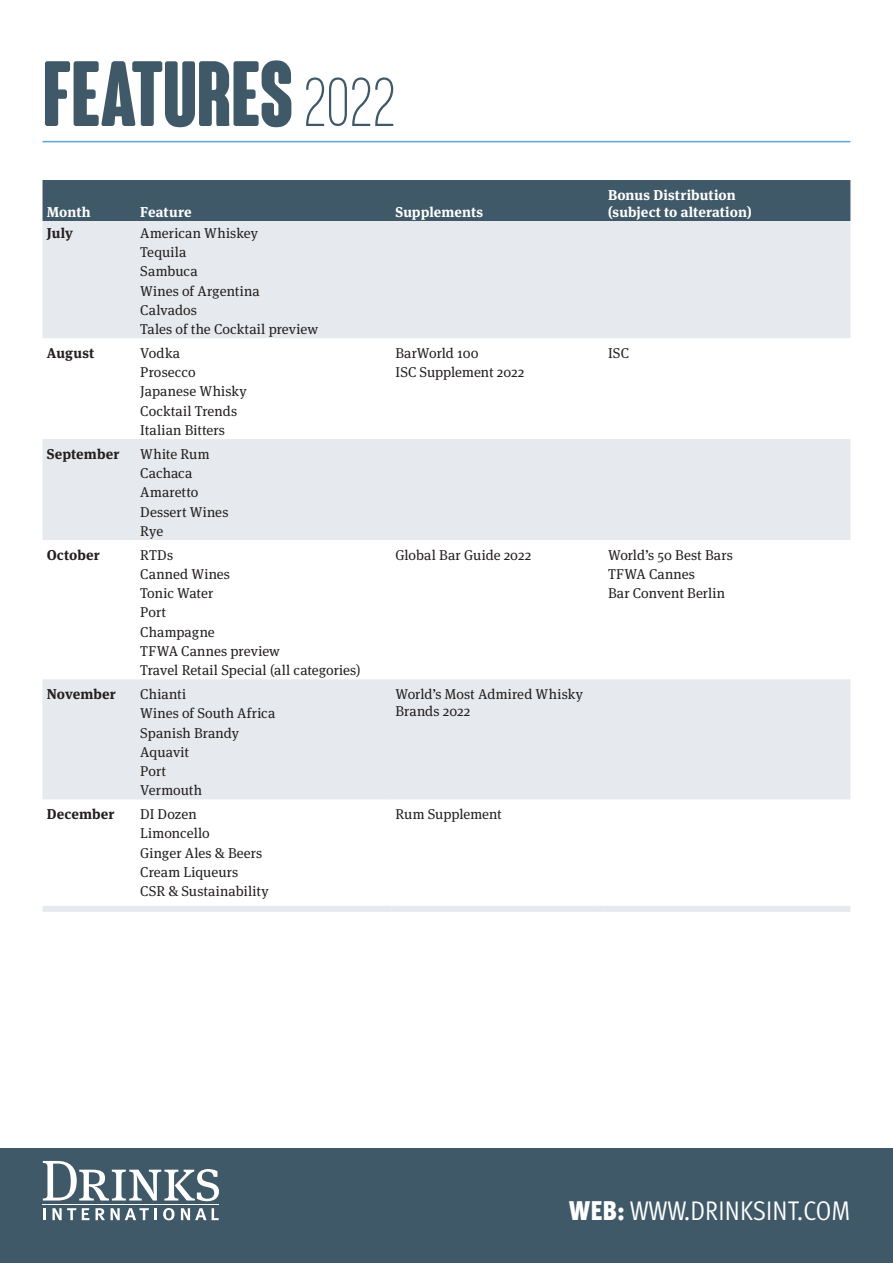
<style>
.page{position:relative;width:893px;height:1263px;background:#fff}
.page>*{position:absolute;margin:0;border:0;box-sizing:border-box;transform-origin:0 0}
.t1{font:700 condensed 90px "Coluna Rounded";color:#405968}
.t2{font:500 72px "Ostrich Sans";color:#405968}
.t3{font:27px "Meta OT Cond Norm";letter-spacing:.01em;color:#fff}
.Chart_text{font:14.25px/17.1px "Meta Serif OT";letter-spacing:.005em;color:#231f20}
.t4{font:700 14.25px/17.1px "Meta Serif OT";letter-spacing:.005em;color:#fff}
.t5{font:700 14.25px "Meta Serif OT";letter-spacing:.01em;color:#231f20}
.s1{font-family:"Meta OT";font-weight:900;font-stretch:condensed}
</style>
<div class="page">
<div style="left:0;top:1148px;width:893px;height:115px;background:#405968"></div>
<svg style="left:43px;top:1161px;width:176px;height:40px"></svg>
<hr style="left:43px;top:1204px;width:176px;height:1px;background:#fff">
<svg style="left:43px;top:1208px;width:2px;height:12px"></svg>
<svg style="left:52px;top:1208px;width:37px;height:12px"></svg>
<svg style="left:96px;top:1208px;width:9px;height:12px"></svg>
<svg style="left:111px;top:1208px;width:46px;height:12px"></svg>
<svg style="left:163px;top:1208px;width:11px;height:12px"></svg>
<svg style="left:181px;top:1208px;width:38px;height:12px"></svg>
<hr style="left:43px;top:141px;width:807px;height:1px;background:#55a9de">
<div style="left:43px;top:180px;width:807px;height:41px;background:#405968"></div>
<svg style="left:43px;top:221px;width:807px;height:578px;fill:#e6e9ed"></svg>
<div style="left:43px;top:906px;width:93px;height:6px;background:#e6e9ed"></div>
<div style="left:136px;top:906px;width:255px;height:6px;background:#e6e9ed"></div>
<div style="left:391px;top:906px;width:213px;height:6px;background:#e6e9ed"></div>
<div style="left:604px;top:906px;width:246px;height:6px;background:#e6e9ed"></div>
<p class="t1" style="left:43px;top:45px;width:252px">FEATURES</p>
<p class="t2" style="left:305px;top:68px;width:94px">2022</p>
<p class="t4" style="left:47px;top:203px;width:46px">Month</p>
<p class="t4" style="left:140px;top:203px;width:53px">Feature</p>
<p class="t4" style="left:395px;top:203px;width:89px">Supplements</p>
<p class="t5" style="left:47px;top:224px;width:28px">July</p>
<p class="Chart_text" style="left:140px;top:225px;width:119px">American Whiskey</p>
<p class="Chart_text" style="left:140px;top:244px;width:48px">Tequila</p>
<p class="Chart_text" style="left:140px;top:263px;width:59px">Sambuca</p>
<p class="Chart_text" style="left:140px;top:282px;width:121px">Wines of Argentina</p>
<p class="Chart_text" style="left:140px;top:301px;width:58px">Calvados</p>
<p class="Chart_text" style="left:140px;top:321px;width:179px">Tales of the Cocktail preview</p>
<p class="t5" style="left:47px;top:344px;width:49px">August</p>
<p class="Chart_text" style="left:140px;top:345px;width:41px">Vodka</p>
<p class="Chart_text" style="left:140px;top:364px;width:57px">Prosecco</p>
<p class="Chart_text" style="left:140px;top:383px;width:108px">Japanese Whisky</p>
<p class="Chart_text" style="left:140px;top:402px;width:98px">Cocktail Trends</p>
<p class="Chart_text" style="left:140px;top:422px;width:86px">Italian Bitters</p>
<p class="Chart_text" style="left:395px;top:345px;width:85px">BarWorld 100</p>
<p class="Chart_text" style="left:395px;top:364px;width:130px">ISC Supplement 2022</p>
<p class="t4" style="left:608px;top:186px;width:145px">Bonus Distribution (subject to alteration)</p>
<p class="Chart_text" style="left:608px;top:345px;width:22px">ISC</p>
<p class="t5" style="left:47px;top:445px;width:74px">September</p>
<p class="Chart_text" style="left:140px;top:446px;width:71px">White Rum</p>
<p class="Chart_text" style="left:140px;top:465px;width:54px">Cachaca</p>
<p class="Chart_text" style="left:140px;top:484px;width:60px">Amaretto</p>
<p class="Chart_text" style="left:140px;top:503px;width:90px">Dessert Wines</p>
<p class="Chart_text" style="left:140px;top:522px;width:24px">Rye</p>
<p class="t5" style="left:47px;top:546px;width:54px">October</p>
<p class="Chart_text" style="left:140px;top:546px;width:34px">RTDs</p>
<p class="Chart_text" style="left:140px;top:566px;width:91px">Canned Wines</p>
<p class="Chart_text" style="left:140px;top:585px;width:74px">Tonic Water</p>
<p class="Chart_text" style="left:140px;top:604px;width:27px">Port</p>
<p class="Chart_text" style="left:140px;top:623px;width:76px">Champagne</p>
<p class="Chart_text" style="left:140px;top:643px;width:141px">TFWA Cannes preview</p>
<p class="Chart_text" style="left:140px;top:662px;width:222px">Travel Retail Special (all categories)</p>
<p class="t5" style="left:47px;top:685px;width:71px">November</p>
<p class="Chart_text" style="left:140px;top:686px;width:47px">Chianti</p>
<p class="Chart_text" style="left:140px;top:705px;width:137px">Wines of South Africa</p>
<p class="Chart_text" style="left:140px;top:724px;width:100px">Spanish Brandy</p>
<p class="Chart_text" style="left:140px;top:743px;width:50px">Aquavit</p>
<p class="Chart_text" style="left:140px;top:763px;width:27px">Port</p>
<p class="Chart_text" style="left:140px;top:782px;width:63px">Vermouth</p>
<p class="t5" style="left:47px;top:805px;width:69px">December</p>
<p class="Chart_text" style="left:140px;top:806px;width:58px">DI Dozen</p>
<p class="Chart_text" style="left:140px;top:825px;width:71px">Limoncello</p>
<p class="Chart_text" style="left:140px;top:844px;width:124px">Ginger Ales &amp; Beers</p>
<p class="Chart_text" style="left:140px;top:863px;width:100px">Cream Liqueurs</p>
<p class="Chart_text" style="left:140px;top:883px;width:130px">CSR &amp; Sustainability</p>
<p class="Chart_text" style="left:395px;top:546px;width:137px">Global Bar Guide 2022</p>
<p class="Chart_text" style="left:608px;top:546px;width:126px">World’s 50 Best Bars</p>
<p class="Chart_text" style="left:608px;top:566px;width:88px">TFWA Cannes</p>
<p class="Chart_text" style="left:608px;top:585px;width:118px">Bar Convent Berlin</p>
<p class="Chart_text" style="left:395px;top:686px;width:189px">World’s Most Admired Whisky<br>Brands 2022</p>
<p class="Chart_text" style="left:395px;top:806px;width:108px">Rum Supplement</p>
<h3 class="t3" style="left:569px;top:1194px;width:283px"><span class="s1">WEB:</span> WWW.DRINKSINT.COM</h3>
</div>
